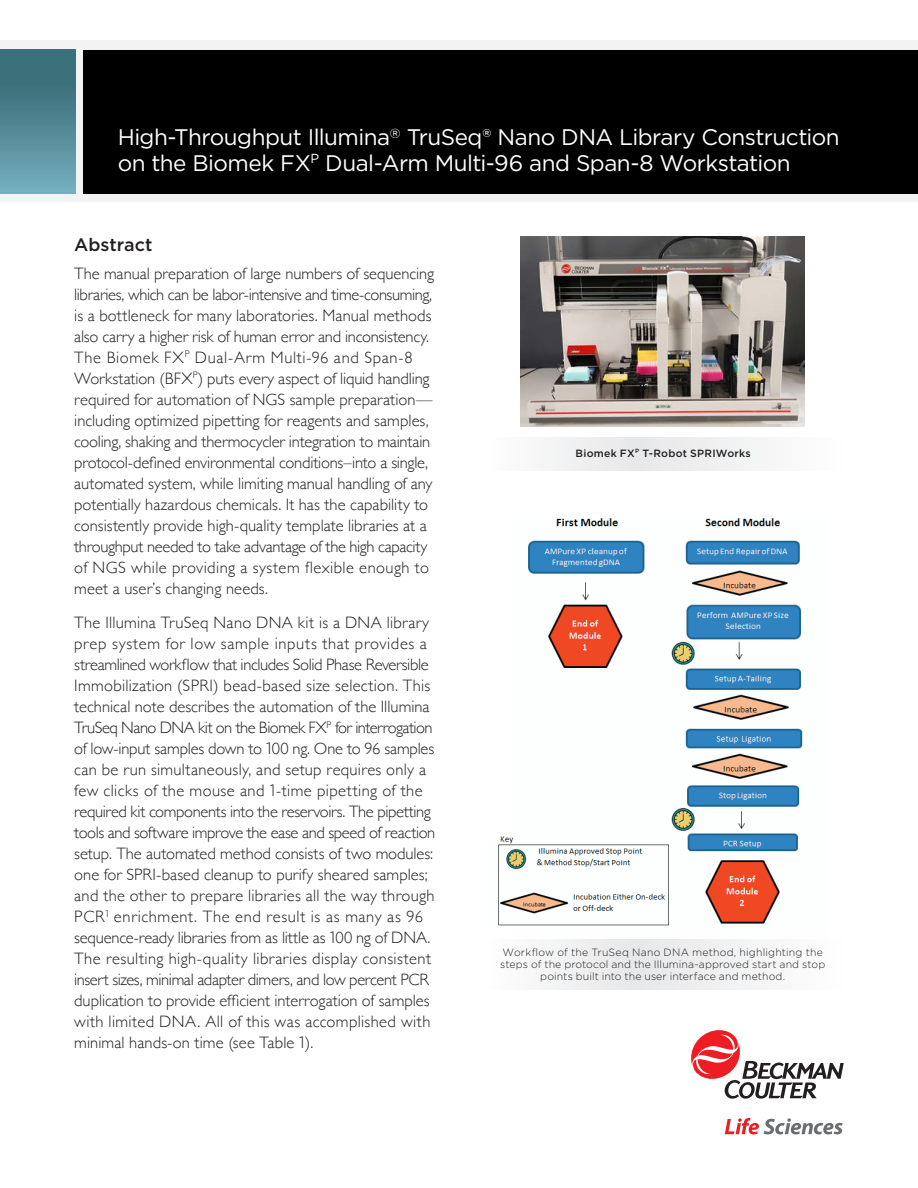
<style>
.page{position:relative;width:918px;height:1188px;background:#fff}
.page>*{position:absolute;margin:0;border:0;box-sizing:border-box;transform-origin:0 0}
.t1{font:22.5px/25.5px "Gotham";letter-spacing:-.025em;color:#fff}
.t2{font:500 18px "Gotham";color:#231f20}
.t3{font:300 16.5px/21px "Gill Sans";color:#231f20}
.t4{font:300 10.5px/12px "Gotham";letter-spacing:.015em;color:#231f20;text-align:center}
.t5{font:500 10.5px "Gotham";letter-spacing:.025em;color:#231f20}
.s1{font-family:"Beckman Font"}
</style>
<div class="page">
<div style="left:0;top:40px;width:918px;height:162px;background:#f2f3f4"></div>
<div style="left:84px;top:50px;width:834px;height:143px;background:#000001"></div>
<div style="left:0;top:50px;width:75px;height:143px;background:linear-gradient(to bottom,#30656e,#71abb9)"></div>
<svg style="left:691px;top:1030px;width:153px;height:69px"></svg>
<svg style="left:725px;top:1118px;width:118px;height:16px"></svg>
<img style="left:528px;top:518px;width:275px;height:406px">
<div style="left:483px;top:940px;width:361px;height:49px;background:#f2f3f4"></div>
<img style="left:498px;top:834px;width:173px;height:92px">
<img style="left:520px;top:237px;width:285px;height:189px">
<div style="left:483px;top:437px;width:361px;height:34px;background:#f2f3f4"></div>
<h1 class="t1" style="left:118px;top:124px;width:723px">High-Throughput Illumina<sup>®</sup> TruSeq® Nano DNA Library Construction on the Biomek FX<sup>P</sup> Dual-Arm Multi-96 and Span-8 Workstation</h1>
<p class="t2" style="left:74px;top:233px;width:80px">Abstract</p>
<p class="t3" style="left:74px;top:262px;width:361px">The manual preparation of large numbers of sequencing libraries, which can be labor-intensive and time-consuming, is a bottleneck for many laboratories. Manual methods also carry a higher risk of human error and inconsistency.<br>The Biomek FX<sup>P</sup> Dual-Arm Multi-96 and Span-8<br>Workstation (BFX<sup>P</sup>) puts every aspect of liquid handling required for automation of NGS sample preparation— including optimized pipetting for reagents and samples, cooling, shaking and thermocycler integration to maintain protocol-defined environmental conditions–into a single, automated system, while limiting manual handling of any potentially hazardous chemicals. It has the capability to consistently provide high-quality template libraries at a throughput needed to take advantage of the high capacity of NGS while providing a system flexible enough to meet a user’s changing needs.</p>
<p class="t3" style="left:74px;top:612px;width:363px">The Illumina TruSeq Nano DNA kit is a DNA library prep system for low sample inputs that provides a streamlined workflow that includes Solid Phase Reversible Immobilization (SPRI) bead-based size selection. This technical note describes the automation of the Illumina TruSeq Nano DNA kit on the Biomek FX<sup>P</sup> for interrogation of low-input samples down to <span class="s1">1</span>00 ng. One to 96 samples can be run simultaneously, and setup requires only a few clicks of the mouse and <span class="s1">1</span>-time pipetting of the required kit components into the reservoirs. The pipetting tools and software improve the ease and speed of reaction setup. The automated method consists of two modules: one for SPRI-based cleanup to purify sheared samples; and the other to prepare libraries all the way through PCR<sup>1</sup> enrichment. The end result is as many as 96 sequence-ready libraries from as little as <span class="s1">1</span>00 ng of DNA.<br>The resulting high-quality libraries display consistent insert sizes, minimal adapter dimers, and low percent PCR duplication to provide efficient interrogation of samples with limited DNA. All of this was accomplished with minimal hands-on time (see Table <span class="s1">1</span>).</p>
<p class="t5" style="left:576px;top:446px;width:177px">Biomek FX<sup>P</sup> T-Robot SPRIWorks</p>
<p class="t4" style="left:500px;top:946px;width:327px">Workflow of the TruSeq Nano DNA method, highlighting the steps of the protocol and the Illumina-approved start and stop points built into the user interface and method.</p>
</div>
